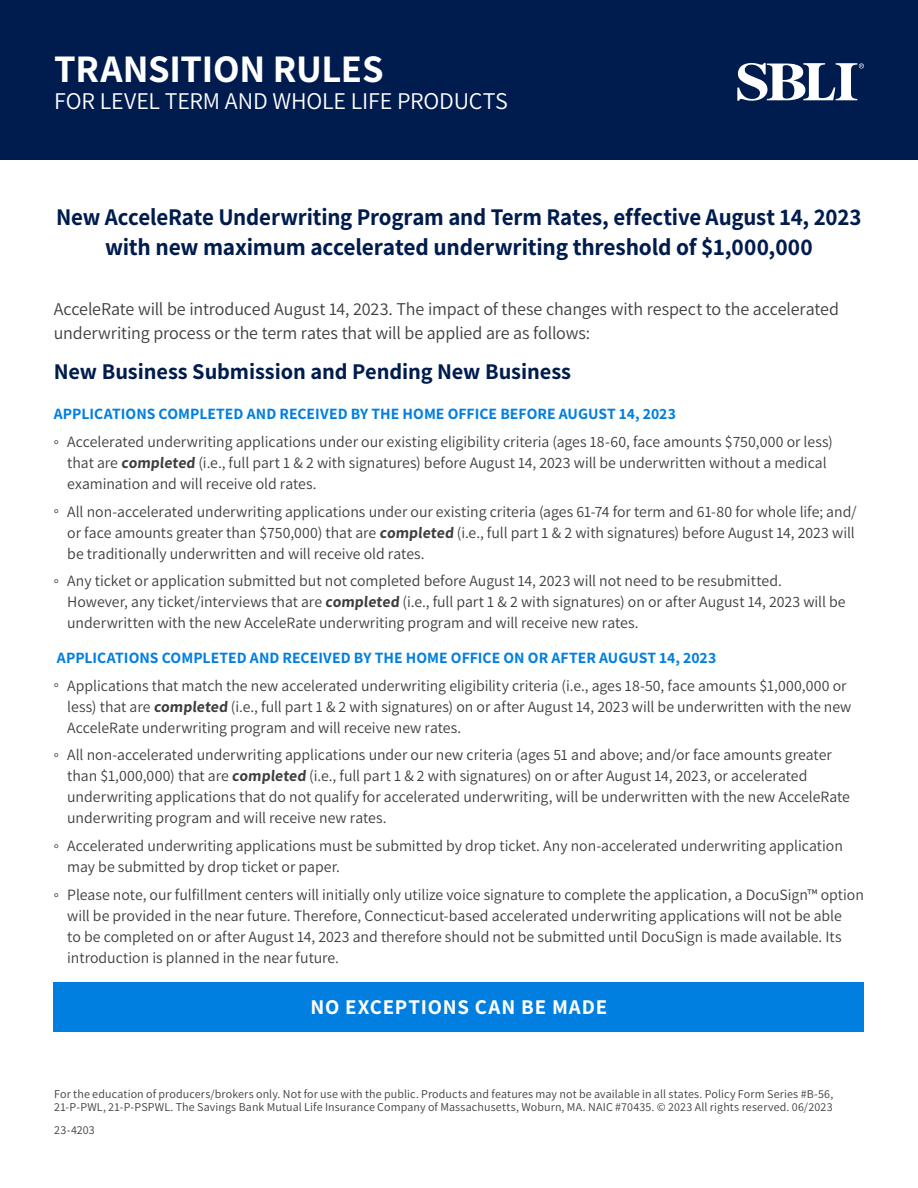
<style>
.page{position:relative;width:918px;height:1188px;background:#fff}
.page>*{position:absolute;margin:0;border:0;box-sizing:border-box;transform-origin:0 0}
.t1{font:700 39px "Assistant";letter-spacing:-.01em;color:#fff}
.t2{font:700 24px/30px "Assistant";letter-spacing:-.01em;color:#001c4e;text-align:center;scale:.96 1}
.t3{font:24px "Assistant";letter-spacing:-.01em;color:#fff}
.Page_header{font:700 22.5px "Assistant";letter-spacing:-.005em;color:#001c4e}
.sub_header{font:700 21px "Assistant";letter-spacing:.04em;color:#fff}
.Body_Regular{font:18px/24px "Assistant";letter-spacing:-.005em;color:#3e3e3f}
.t4{font:15.75px/21px "Assistant";color:#3e3e3f}
.Body_header{font:700 15.75px "Assistant";color:#007fe1}
.t5{font:12px/13.5px "Assistant";letter-spacing:.01em;color:#3e3e3f}
.s1{font-weight:700}
</style>
<div class="page">
<div style="left:0;top:0;width:918px;height:160px;background:#001c4e"></div>
<div style="left:54px;top:982px;width:810px;height:50px;background:#007fe1"></div>
<svg style="left:737px;top:63px;width:127px;height:38px"></svg>
<p class="t1" style="left:54px;top:42px;width:331px">TRANSITION RULES</p>
<p class="t3" style="left:54px;top:85px;width:455px">FOR LEVEL TERM AND WHOLE LIFE PRODUCTS</p>
<p class="t2" style="left:56px;top:201px;width:841px">New AcceleRate Underwriting Program and Term Rates, effective August 14, 2023 with new maximum accelerated underwriting threshold of $1,000,000</p>
<p class="Body_Regular" style="left:54px;top:296px;width:787px">AcceleRate will be introduced August 14, 2023. The impact of these changes with respect to the accelerated underwriting process or the term rates that will be applied are as follows:</p>
<p class="Page_header" style="left:54px;top:356px;width:519px">New Business Submission and Pending New Business</p>
<p class="Body_header" style="left:54px;top:403px;width:624px">APPLICATIONS COMPLETED AND RECEIVED BY THE HOME OFFICE BEFORE AUGUST 14, 2023</p>
<p class="t4" style="left:67px;top:430px;width:767px;text-indent:-14px">° Accelerated underwriting applications under our existing eligibility criteria (ages 18-60, face amounts $750,000 or less) that are <span class="s1">completed</span> (i.e., full part 1 &amp; 2 with signatures) before August 14, 2023 will be underwritten without a medical examination and will receive old rates.</p>
<p class="t4" style="left:67px;top:500px;width:791px;text-indent:-14px">° All non-accelerated underwriting applications under our existing criteria (ages 61-74 for term and 61-80 for whole life; and/ or face amounts greater than $750,000) that are <span class="s1">completed</span> (i.e., full part 1 &amp; 2 with signatures) before August 14, 2023 will be traditionally underwritten and will receive old rates.</p>
<p class="t4" style="left:67px;top:570px;width:780px;text-indent:-14px">° Any ticket or application submitted but not completed before August 14, 2023 will not need to be resubmitted.<br>However, any ticket/interviews that are <span class="s1">completed</span> (i.e., full part 1 &amp; 2 with signatures) on or after August 14, 2023 will be underwritten with the new AcceleRate underwriting program and will receive new rates.</p>
<p class="Body_header" style="left:57px;top:647px;width:661px">APPLICATIONS COMPLETED AND RECEIVED BY THE HOME OFFICE ON OR AFTER AUGUST 14, 2023</p>
<p class="t4" style="left:67px;top:674px;width:786px;text-indent:-14px">° Applications that match the new accelerated underwriting eligibility criteria (i.e., ages 18-50, face amounts $1,000,000 or less) that are <span class="s1">completed</span> (i.e., full part 1 &amp; 2 with signatures) on or after August 14, 2023 will be underwritten with the new<br>AcceleRate underwriting program and will receive new rates.</p>
<p class="t4" style="left:67px;top:744px;width:784px;text-indent:-14px">° All non-accelerated underwriting applications under our new criteria (ages 51 and above; and/or face amounts greater than $1,000,000) that are <span class="s1">completed</span> (i.e., full part 1 &amp; 2 with signatures) on or after August 14, 2023, or accelerated underwriting applications that do not qualify for accelerated underwriting, will be underwritten with the new AcceleRate underwriting program and will receive new rates.</p>
<p class="t4" style="left:67px;top:835px;width:777px;text-indent:-14px">° Accelerated underwriting applications must be submitted by drop ticket. Any non-accelerated underwriting application may be submitted by drop ticket or paper.</p>
<p class="t4" style="left:67px;top:883px;width:798px;text-indent:-14px">° Please note, our fulfillment centers will initially only utilize voice signature to complete the application, a DocuSign™ option will be provided in the near future. Therefore, Connecticut-based accelerated underwriting applications will not be able<br>to be completed on or after August 14, 2023 and therefore should not be submitted until DocuSign is made available. Its introduction is planned in the near future.</p>
<p class="sub_header" style="left:310px;top:993px;width:299px">NO EXCEPTIONS CAN BE MADE</p>
<p class="t5" style="left:54px;top:1086px;width:781px">For the education of producers/brokers only. Not for use with the public. Products and features may not be available in all states. Policy Form Series #B-56,<br>21-P-PWL, 21-P-PSPWL. The Savings Bank Mutual Life Insurance Company of Massachusetts, Woburn, MA. NAIC #70435. © 2023 All rights reserved. 06/2023</p>
<p class="t5" style="left:54px;top:1122px;width:42px">23-4203</p>
</div>
